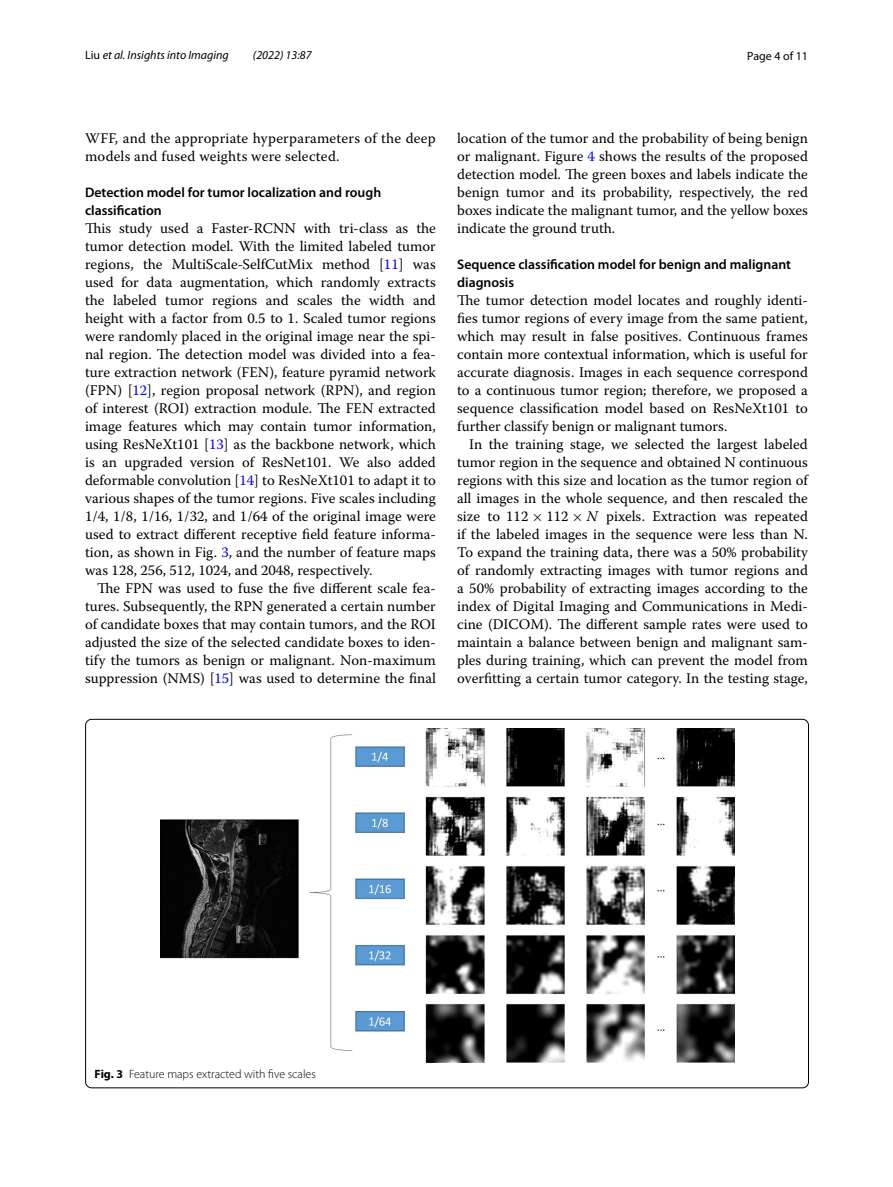
<style>
.page{position:relative;width:893px;height:1187px;background:#fff}
.page>*{position:absolute;margin:0;border:0;box-sizing:border-box;transform-origin:0 0}
.t1{font:14.7px/18px "Warnock Pro";color:#000;text-align:justify}
.t2{font:600 13.8px/18px "Myriad Pro";color:#000}
.t3{font:300 12px "Myriad Pro";color:#000}
.t4{font:italic 12px "Myriad Pro";color:#000}
.t5{font:12px "Myriad Pro";color:#000}
.s1{font-style:normal}
.s2{color:#00f}
.s3{font-family:"Warnock Pro Regular 2"}
.s4{font-family:"MTSYN"}
.s5{font-family:"Warnock Pro It 4"}
.s6{font-weight:700}
</style>
<div class="page">
<img style="left:160px;top:728px;width:574px;height:334px">
<p class="t4" style="left:85px;top:48px;width:145px"><span class="s1">Liu</span> et al. Insights into Imaging</p>
<p class="t4" style="left:253px;top:48px;width:60px">(2022) 13:87</p>
<p class="t5" style="left:747px;top:48px;width:62px">Page 4 of 11</p>
<p class="t1" style="left:85px;top:128px;width:352px">WFF, and the appropriate hyperparameters of the deep models and fused weights were selected.</p>
<p class="t2" style="left:85px;top:183px;width:298px">Detection model for tumor localization and rough classification</p>
<p class="t1" style="left:85px;top:218px;width:352px">This study used a Faster-RCNN with tri-class as the tumor detection model. With the limited labeled tumor regions, the MultiScale-SelfCutMix method [<span class="s2">11</span>] was used for data augmentation, which randomly extracts the labeled tumor regions and scales the width and height with a factor from 0.5 to 1. Scaled tumor regions were randomly placed in the original image near the spi&shy;nal region. The detection model was divided into a fea&shy;ture extraction network (FEN), feature pyramid network (FPN) [<span class="s2">12</span>], region proposal network (RPN), and region of interest (ROI) extraction module. The FEN extracted image features which may contain tumor information, using ResNeXt101 [<span class="s2">13</span>] as the backbone network, which is an upgraded version of ResNet101. We also added deformable convolution [<span class="s2">14</span>] to ResNeXt101 to adapt it to various shapes of the tumor regions. Five scales including 1/4, 1/8, 1/16, 1/32, and 1/64 of the original image were used to extract different receptive field feature informa&shy;tion, as shown in Fig. <span class="s2">3</span>, and the number of feature maps was 128, 256, 512, 1024, and 2048, respectively.</p>
<p class="t1" style="left:85px;top:578px;width:352px;text-indent:12px">The FPN was used to fuse the five different scale fea&shy;tures. Subsequently, the RPN generated a certain number of candidate boxes that may contain tumors, and the ROI adjusted the size of the selected candidate boxes to iden&shy;tify the tumors as benign or malignant. Non-maximum suppression (NMS) [<span class="s2">15</span>] was used to determine the final</p>
<p class="t1" style="left:457px;top:128px;width:352px">location of the tumor and the probability of being benign or malignant. Figure <span class="s2">4</span> shows the results of the proposed detection model. The green boxes and labels indicate the benign tumor and its probability, respectively, the red boxes indicate the malignant tumor, and the yellow boxes indicate the ground truth.</p>
<p class="t2" style="left:457px;top:255px;width:335px">Sequence classification model for benign and malignant diagnosis</p>
<p class="t1" style="left:457px;top:290px;width:352px">The tumor detection model locates and roughly identi&shy;fies tumor regions of every image from the same patient, which may result in false positives. Continuous frames contain more contextual information, which is useful for accurate diagnosis. Images in each sequence correspond to a continuous tumor region; therefore, we proposed a sequence classification model based on ResNeXt101 to further classify benign or malignant tumors.</p>
<p class="t1" style="left:457px;top:434px;width:352px;text-indent:12px">In the training stage, we selected the largest labeled tumor region in the sequence and obtained N continuous regions with this size and location as the tumor region of all images in the whole sequence, and then rescaled the size to <span class="s3">112</span> <span class="s4">×</span> <span class="s3">112</span> <span class="s4">×</span> <span class="s5">N</span> pixels. Extraction was repeated if the labeled images in the sequence were less than N.<br>To expand the training data, there was a 50% probability of randomly extracting images with tumor regions and a 50% probability of extracting images according to the index of Digital Imaging and Communications in Medi&shy;cine (DICOM). The different sample rates were used to maintain a balance between benign and malignant sam&shy;ples during training, which can prevent the model from overfitting a certain tumor category. In the testing stage,</p>
<p class="t3" style="left:95px;top:1067px;width:223px"><span class="s6">Fig. 3</span> Feature maps extracted with five scales</p>
</div>
